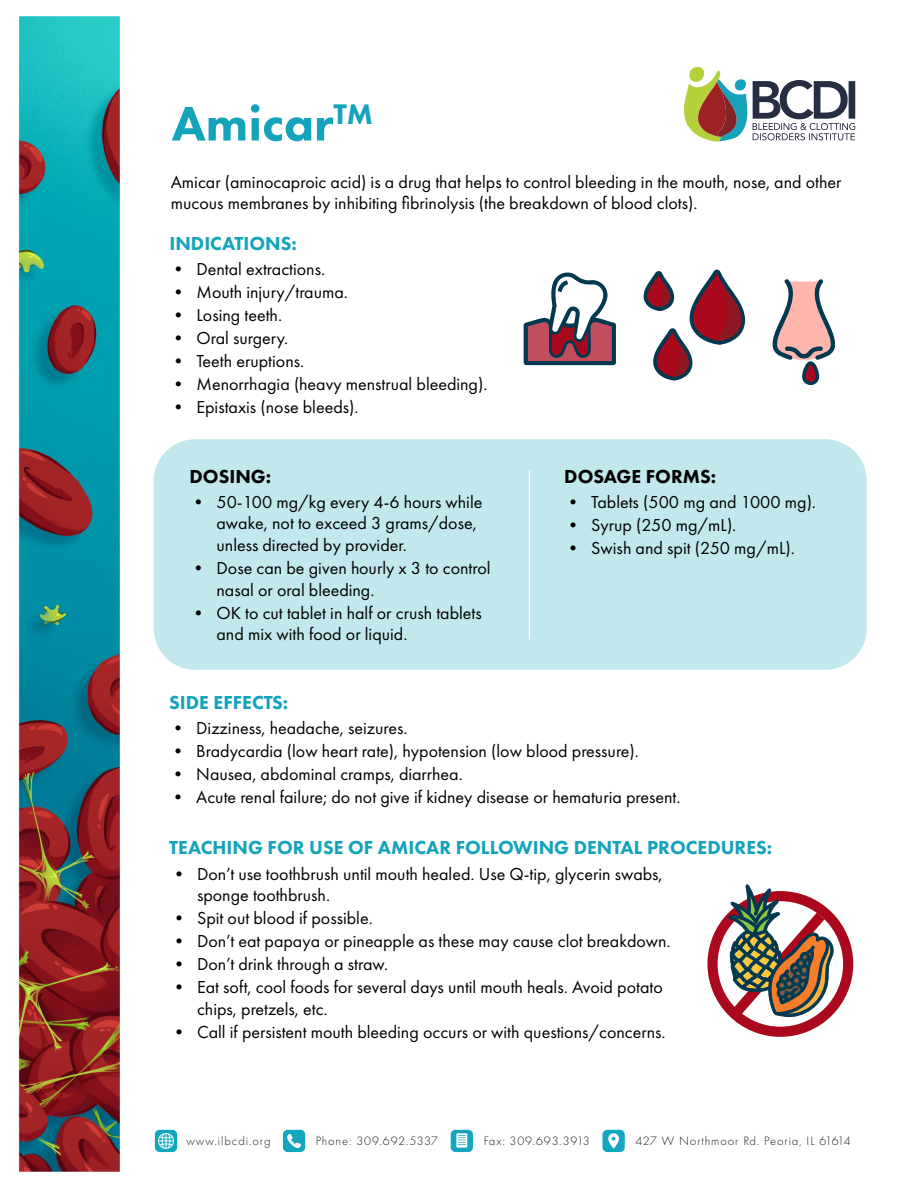
<style>
.page{position:relative;width:918px;height:1188px;background:#fff}
.page>*{position:absolute;margin:0;border:0;box-sizing:border-box;transform-origin:0 0}
.t1{font:800 50.4px "Futura PT";color:#15a3bc}
.t2{font:800 19.5px "Futura PT";color:#15a3bc}
.t3{font:800 19.5px "Futura PT";color:#000}
.t4{font:18px/21.6px "Futura PT";color:#000}
.t5{font:300 12.6px "Futura PT";letter-spacing:.07em;color:#231f20}
.t6{font:300 12.6px "Futura PT";letter-spacing:.05em;color:#231f20}
</style>
<div class="page">
<div style="left:154px;top:439px;width:713px;height:231px;background:#c2e7ed;border-radius:41px"></div>
<img style="left:18px;top:16px;width:102px;height:1156px">
<div style="left:283px;top:1130px;width:22px;height:22px;background:#15a6bf;border-radius:5px"></div>
<svg style="left:287px;top:1134px;width:14px;height:14px"></svg>
<div style="left:603px;top:1130px;width:22px;height:22px;background:#15a6bf;border-radius:5px"></div>
<svg style="left:608px;top:1133px;width:11px;height:16px"></svg>
<div style="left:451px;top:1130px;width:22px;height:22px;background:#15a6bf;border-radius:5px"></div>
<svg style="left:456px;top:1133px;width:11px;height:15px"></svg>
<div style="left:155px;top:1130px;width:22px;height:22px;background:#15a6bf;border-radius:5px"></div>
<svg style="left:158px;top:1133px;width:16px;height:16px"></svg>
<svg style="left:684px;top:67px;width:63px;height:75px"></svg>
<svg style="left:753px;top:80px;width:102px;height:61px"></svg>
<svg style="left:643px;top:270px;width:103px;height:110px"></svg>
<svg style="left:523px;top:272px;width:93px;height:94px"></svg>
<svg style="left:772px;top:279px;width:63px;height:106px"></svg>
<svg style="left:707px;top:884px;width:146px;height:153px"></svg>
<hr style="left:529px;top:471px;width:1px;height:168px;background:#fff">
<h1 class="t1" style="left:172px;top:92px;width:203px">Amicar<sup>TM</sup></h1>
<p class="t4" style="left:171px;top:171px;width:672px">Amicar (aminocaproic acid) is a drug that helps to control bleeding in the mouth, nose, and other mucous membranes by inhibiting fibrinolysis (the breakdown of blood clots).</p>
<p class="t2" style="left:169px;top:232px;width:129px">INDICATIONS:</p>
<p class="t4" style="left:169px;top:258px;width:157px">• Dental extractions.</p>
<p class="t4" style="left:169px;top:281px;width:180px">• Mouth injury/trauma.</p>
<p class="t4" style="left:169px;top:304px;width:114px">• Losing teeth.</p>
<p class="t4" style="left:169px;top:327px;width:120px">• Oral surgery.</p>
<p class="t4" style="left:169px;top:350px;width:136px">• Teeth eruptions.</p>
<p class="t4" style="left:169px;top:374px;width:319px">• Menorrhagia (heavy menstrual bleeding).</p>
<p class="t4" style="left:169px;top:397px;width:191px">• Epistaxis (nose bleeds).</p>
<p class="t3" style="left:190px;top:465px;width:83px">DOSING:</p>
<p class="t4" style="left:217px;top:491px;width:267px;text-indent:-27px">• 50-100 mg/kg every 4-6 hours while awake, not to exceed 3 grams/dose, unless directed by provider.</p>
<p class="t4" style="left:217px;top:557px;width:275px;text-indent:-27px">• Dose can be given hourly x 3 to control nasal or oral bleeding.</p>
<p class="t4" style="left:217px;top:602px;width:267px;text-indent:-27px">• OK to cut tablet in half or crush tablets and mix with food or liquid.</p>
<p class="t3" style="left:564px;top:464px;width:154px">DOSAGE FORMS:</p>
<p class="t4" style="left:564px;top:491px;width:253px">• Tablets (500 mg and 1000 mg).</p>
<p class="t4" style="left:564px;top:514px;width:174px">• Syrup (250 mg/mL).</p>
<p class="t4" style="left:564px;top:537px;width:232px">• Swish and spit (250 mg/mL).</p>
<p class="t2" style="left:169px;top:690px;width:121px">SIDE EFFECTS:</p>
<p class="t4" style="left:169px;top:717px;width:240px">• Dizziness, headache, seizures.</p>
<p class="t4" style="left:169px;top:740px;width:471px">• Bradycardia (low heart rate), hypotension (low blood pressure).</p>
<p class="t4" style="left:169px;top:763px;width:295px">• Nausea, abdominal cramps, diarrhea.</p>
<p class="t4" style="left:169px;top:786px;width:513px">• Acute renal failure; do not give if kidney disease or hematuria present.</p>
<p class="t2" style="left:169px;top:835px;width:605px">TEACHING FOR USE OF AMICAR FOLLOWING DENTAL PROCEDURES:</p>
<p class="t4" style="left:197px;top:863px;width:467px;text-indent:-27px">• Don’t use toothbrush until mouth healed. Use Q-tip, glycerin swabs, sponge toothbrush.</p>
<p class="t4" style="left:170px;top:907px;width:204px">• Spit out blood if possible.</p>
<p class="t4" style="left:170px;top:930px;width:502px">• Don’t eat papaya or pineapple as these may cause clot breakdown.</p>
<p class="t4" style="left:170px;top:954px;width:220px">• Don’t drink through a straw.</p>
<p class="t4" style="left:197px;top:977px;width:467px;text-indent:-27px">• Eat soft, cool foods for several days until mouth heals. Avoid potato chips, pretzels, etc.</p>
<p class="t4" style="left:170px;top:1021px;width:497px">• Call if persistent mouth bleeding occurs or with questions/concerns.</p>
<p class="t5" style="left:187px;top:1133px;width:85px">www.ilbcdi.org</p>
<p class="t6" style="left:316px;top:1133px;width:124px">Phone: 309.692.5337</p>
<p class="t5" style="left:484px;top:1133px;width:107px">Fax: 309.693.3913</p>
<p class="t5" style="left:636px;top:1133px;width:217px">427 W Northmoor Rd. Peoria, IL 61614</p>
</div>
